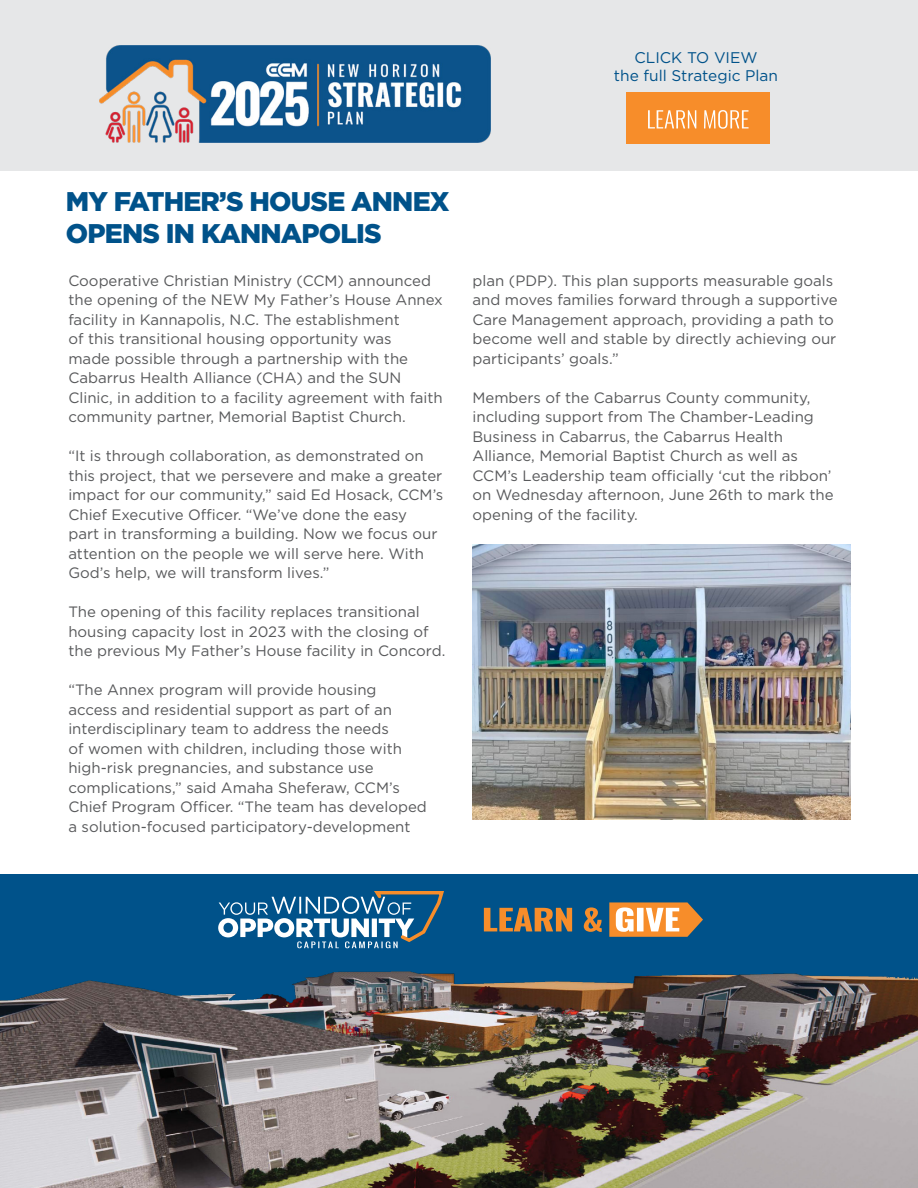
<style>
.page{position:relative;width:918px;height:1188px;background:#fff}
.page>*{position:absolute;margin:0;border:0;box-sizing:border-box;transform-origin:0 0}
.t1{font:900 27px/32.4px "Gotham";letter-spacing:-.03em;color:#00528a}
.t2{font:15.45px/18.6px "Gotham";color:#00528a;text-align:center}
.t3{font:15px/19.5px "Gotham";color:#58595b}
</style>
<div class="page">
<div style="left:0;top:0;width:918px;height:171px;background:#e6e7e8"></div>
<img style="left:99px;top:45px;width:391px;height:98px">
<div style="left:626px;top:92px;width:144px;height:52px;background:#f78d2a"></div>
<svg style="left:648px;top:110px;width:101px;height:19px"></svg>
<img style="left:0;top:875px;width:918px;height:313px">
<svg style="left:218px;top:889px;width:228px;height:59px"></svg>
<svg style="left:609px;top:902px;width:94px;height:35px"></svg>
<svg style="left:484px;top:907px;width:118px;height:25px"></svg>
<img style="left:473px;top:544px;width:377px;height:276px">
<p class="t2" style="left:614px;top:48px;width:166px">CLICK TO VIEW<br>the full Strategic Plan</p>
<h1 class="t1" style="left:66px;top:185px;width:385px">MY FATHER’S HOUSE ANNEX<br>OPENS IN KANNAPOLIS</h1>
<p class="t3" style="left:68px;top:270px;width:376px">Cooperative Christian Ministry (CCM) announced the opening of the NEW My Father’s House Annex facility in Kannapolis, N.C. The establishment<br>of this transitional housing opportunity was<br>made possible through a partnership with the Cabarrus Health Alliance (CHA) and the SUN Clinic, in addition to a facility agreement with faith community partner, Memorial Baptist Church.</p>
<p class="t3" style="left:68px;top:446px;width:377px">“It is through collaboration, as demonstrated on this project, that we persevere and make a greater impact for our community,” said Ed Hosack, CCM’s Chief Executive Officer. “We’ve done the easy<br>part in transforming a building. Now we focus our attention on the people we will serve here. With God’s help, we will transform lives.”</p>
<p class="t3" style="left:68px;top:602px;width:378px">The opening of this facility replaces transitional housing capacity lost in 2023 with the closing of the previous My Father’s House facility in Concord.</p>
<p class="t3" style="left:68px;top:680px;width:360px">“The Annex program will provide housing access and residential support as part of an interdisciplinary team to address the needs<br>of women with children, including those with high-risk pregnancies, and substance use complications,” said Amaha Sheferaw, CCM’s Chief Program Officer. “The team has developed a solution-focused participatory-development</p>
<p class="t3" style="left:472px;top:270px;width:367px">plan (PDP). This plan supports measurable goals and moves families forward through a supportive Care Management approach, providing a path to become well and stable by directly achieving our participants’ goals.”</p>
<p class="t3" style="left:472px;top:387px;width:363px">Members of the Cabarrus County community, including support from The Chamber-Leading Business in Cabarrus, the Cabarrus Health Alliance, Memorial Baptist Church as well as CCM’s Leadership team officially ‘cut the ribbon’ on Wednesday afternoon, June 26th to mark the opening of the facility.</p>
</div>
